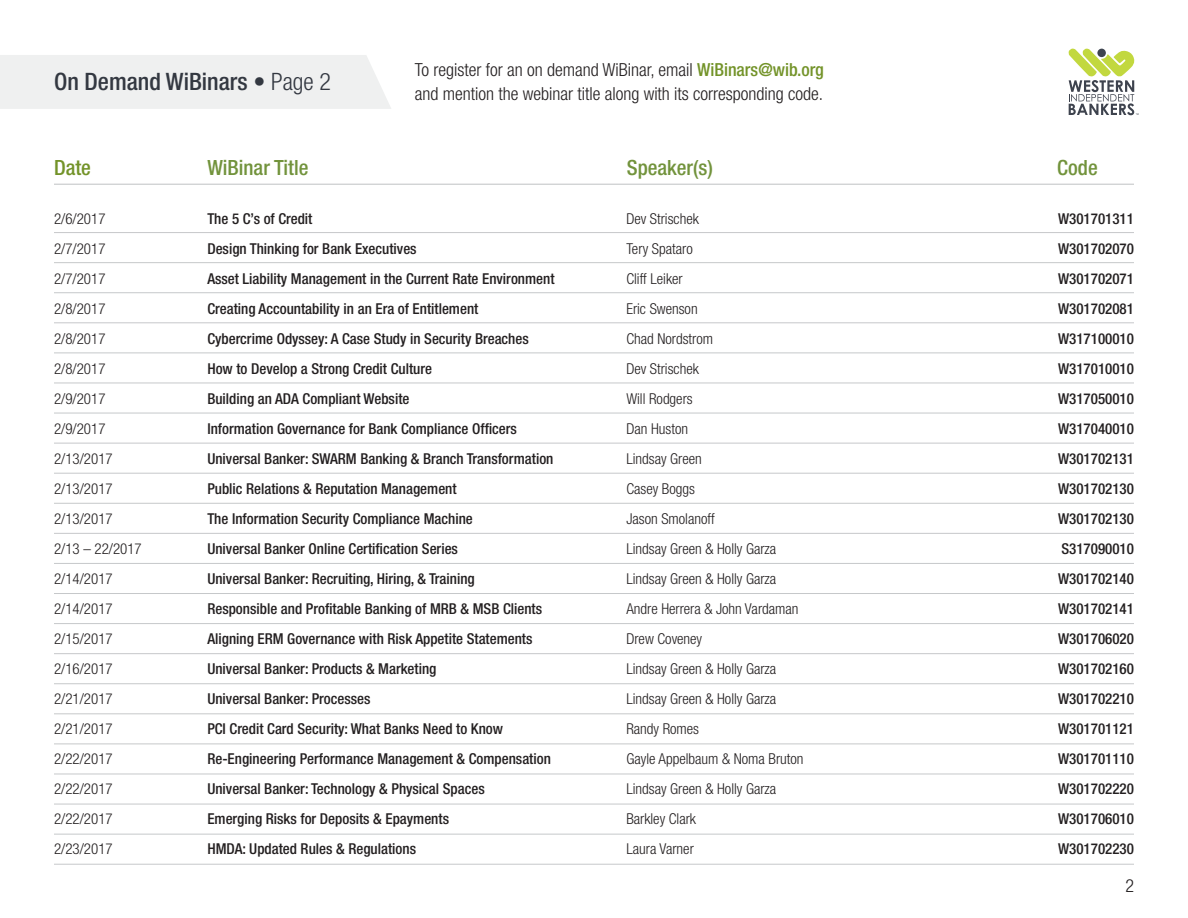
<style>
.page{position:relative;width:1188px;height:918px;background:#fff}
.page>*{position:absolute;margin:0;border:0;box-sizing:border-box;transform-origin:0 0}
.t1{font:500 condensed 24px "Helvetica Neue LT Std";color:#333841}
.t2{font:500 condensed 21px "Helvetica Neue LT Std";color:#72933c}
.t3{font:500 condensed 21px "Helvetica Neue LT Std";color:#739329}
.t4{font:300 condensed 18px/24px "Helvetica Neue LT Std";color:#231f20}
.t5{font:500 condensed 15px/30px "Helvetica Neue LT Std";color:#231f20}
.t6{font:300 condensed 15px/30px "Helvetica Neue LT Std";color:#231f20}
.s1{font-weight:300}
.s2{font-weight:500;color:#739329}
</style>
<div class="page">
<div style="left:0;top:55px;width:391px;height:54px;background:#eff0f0"></div>
<svg style="left:1069px;top:49px;width:70px;height:66px"></svg>
<hr style="left:54px;top:184px;width:1080px;height:1px;background:#c6c8ca">
<hr style="left:54px;top:232px;width:1080px;height:1px;background:#c6c8ca">
<hr style="left:54px;top:262px;width:1080px;height:1px;background:#c6c8ca">
<hr style="left:54px;top:292px;width:1080px;height:1px;background:#c6c8ca">
<hr style="left:54px;top:322px;width:1080px;height:1px;background:#c6c8ca">
<hr style="left:54px;top:353px;width:1080px;height:1px;background:#c6c8ca">
<hr style="left:54px;top:383px;width:1080px;height:1px;background:#c6c8ca">
<hr style="left:54px;top:413px;width:1080px;height:1px;background:#c6c8ca">
<hr style="left:54px;top:443px;width:1080px;height:1px;background:#c6c8ca">
<hr style="left:54px;top:473px;width:1080px;height:1px;background:#c6c8ca">
<hr style="left:54px;top:503px;width:1080px;height:1px;background:#c6c8ca">
<hr style="left:54px;top:533px;width:1080px;height:1px;background:#c6c8ca">
<hr style="left:54px;top:563px;width:1080px;height:1px;background:#c6c8ca">
<hr style="left:54px;top:593px;width:1080px;height:1px;background:#c6c8ca">
<hr style="left:54px;top:623px;width:1080px;height:1px;background:#c6c8ca">
<hr style="left:54px;top:653px;width:1080px;height:1px;background:#c6c8ca">
<hr style="left:54px;top:683px;width:1080px;height:1px;background:#c6c8ca">
<hr style="left:54px;top:713px;width:1080px;height:1px;background:#c6c8ca">
<hr style="left:54px;top:744px;width:1080px;height:1px;background:#c6c8ca">
<hr style="left:54px;top:774px;width:1080px;height:1px;background:#c6c8ca">
<hr style="left:54px;top:804px;width:1080px;height:1px;background:#c6c8ca">
<hr style="left:54px;top:834px;width:1080px;height:1px;background:#c6c8ca">
<hr style="left:54px;top:864px;width:1080px;height:1px;background:#c6c8ca">
<h1 class="t1" style="left:54px;top:68px;width:279px">On Demand WiBinars <span class="s1">• Page 2</span></h1>
<p class="t4" style="left:415px;top:58px;width:411px">To register for an on demand WiBinar, email <span class="s2">WiBinars@wib.org </span>and mention the webinar title along with its corresponding code.</p>
<h2 class="t3" style="left:54px;top:155px;width:38px">Date</h2>
<h2 class="t2" style="left:207px;top:155px;width:103px">WiBinar Title</h2>
<h2 class="t2" style="left:627px;top:155px;width:88px">Speaker(s)</h2>
<h2 class="t2" style="left:1057px;top:155px;width:42px">Code</h2>
<p class="t6" style="left:54px;top:203px;width:89px">2/6/2017<br>2/7/2017<br>2/7/2017<br>2/8/2017<br>2/8/2017<br>2/8/2017<br>2/9/2017<br>2/9/2017<br>2/13/2017<br>2/13/2017<br>2/13/2017<br>2/13 – 22/2017<br>2/14/2017<br>2/14/2017<br>2/15/2017<br>2/16/2017<br>2/21/2017<br>2/21/2017<br>2/22/2017<br>2/22/2017<br>2/22/2017<br>2/23/2017</p>
<p class="t5" style="left:207px;top:203px;width:349px">The 5 C’s of Credit<br>Design Thinking for Bank Executives<br>Asset Liability Management in the Current Rate Environment Creating Accountability in an Era of Entitlement<br>Cybercrime Odyssey: A Case Study in Security Breaches How to Develop a Strong Credit Culture<br>Building an ADA Compliant Website<br>Information Governance for Bank Compliance Officers Universal Banker: SWARM Banking &amp; Branch Transformation Public Relations &amp; Reputation Management<br>The Information Security Compliance Machine<br>Universal Banker Online Certification Series<br>Universal Banker: Recruiting, Hiring, &amp; Training<br>Responsible and Profitable Banking of MRB &amp; MSB Clients Aligning ERM Governance with Risk Appetite Statements Universal Banker: Products &amp; Marketing<br>Universal Banker: Processes<br>PCI Credit Card Security: What Banks Need to Know Re-Engineering Performance Management &amp; Compensation Universal Banker: Technology &amp; Physical Spaces<br>Emerging Risks for Deposits &amp; Epayments<br>HMDA: Updated Rules &amp; Regulations</p>
<p class="t6" style="left:626px;top:203px;width:179px">Dev Strischek<br>Tery Spataro<br>Cliff Leiker<br>Eric Swenson<br>Chad Nordstrom<br>Dev Strischek<br>Will Rodgers<br>Dan Huston<br>Lindsay Green<br>Casey Boggs<br>Jason Smolanoff<br>Lindsay Green &amp; Holly Garza<br>Lindsay Green &amp; Holly Garza<br>Andre Herrera &amp; John Vardaman<br>Drew Coveney<br>Lindsay Green &amp; Holly Garza<br>Lindsay Green &amp; Holly Garza<br>Randy Romes<br>Gayle Appelbaum &amp; Noma Bruton<br>Lindsay Green &amp; Holly Garza<br>Barkley Clark<br>Laura Varner</p>
<p class="t5" style="left:1058px;top:203px;width:77px;text-align:justify">W301701311<br>W301702070<br>W301702071<br>W301702081<br>W317100010<br>W317010010<br>W317050010<br>W317040010<br>W301702131<br>W301702130<br>W301702130<br>S317090010<br>W301702140<br>W301702141<br>W301706020<br>W301702160<br>W301702210<br>W301701121<br>W301701110<br>W301702220<br>W301706010<br>W301702230</p>
<p class="t4" style="left:1125px;top:873px;width:10px">2</p>
</div>
